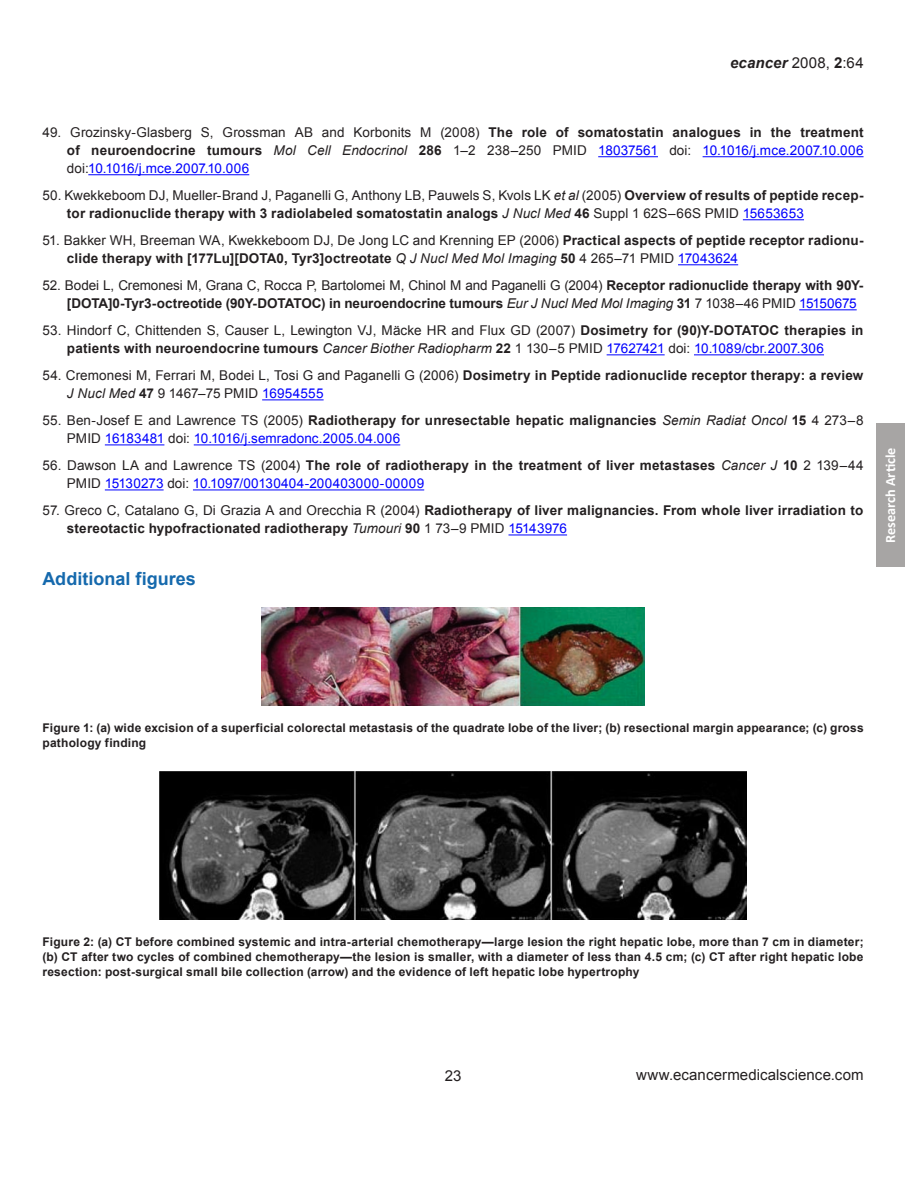
<style>
.page{position:relative;width:919px;height:1187px;background:#fff}
.page>*{position:absolute;margin:0;border:0;box-sizing:border-box;transform-origin:0 0}
.t1{font:700 18px "Arial";color:#1569ad}
.t2{font:15px "Arial";letter-spacing:.005em;color:#231f20}
.t3{font:700 14.25px "Calibri";color:#fff}
.t4{font:700 13.5px/18px "Arial";letter-spacing:.01em;color:#231f20}
.t5{font:13.5px/18px "Arial";letter-spacing:.005em;color:#231f20}
.t6{font:700 12px/15px "Arial";letter-spacing:.015em;color:#231f20}
.s1{font-weight:700;font-style:italic}
.s2{font-weight:700}
.s3{font-style:italic}
.s4{color:#00f}
.s5{font-weight:400}
.s6{font-weight:400;font-style:italic}
.s7{font-weight:400;color:#00f}
</style>
<div class="page">
<div style="left:876px;top:423px;width:28px;height:144px;background:#a7a5a4"></div>
<hr style="left:598px;top:156px;width:60px;height:1px;background:#00f">
<hr style="left:702px;top:156px;width:161px;height:1px;background:#00f">
<hr style="left:88px;top:174px;width:161px;height:1px;background:#00f">
<hr style="left:742px;top:219px;width:62px;height:1px;background:#00f">
<hr style="left:678px;top:264px;width:60px;height:1px;background:#00f">
<hr style="left:799px;top:309px;width:57px;height:1px;background:#00f">
<hr style="left:606px;top:354px;width:58px;height:1px;background:#00f">
<hr style="left:694px;top:354px;width:130px;height:1px;background:#00f">
<hr style="left:262px;top:399px;width:61px;height:1px;background:#00f">
<hr style="left:105px;top:444px;width:59px;height:1px;background:#00f">
<hr style="left:194px;top:444px;width:206px;height:1px;background:#00f">
<hr style="left:105px;top:489px;width:59px;height:1px;background:#00f">
<hr style="left:193px;top:489px;width:231px;height:1px;background:#00f">
<hr style="left:508px;top:534px;width:59px;height:1px;background:#00f">
<img style="left:261px;top:607px;width:383px;height:98px">
<img style="left:160px;top:771px;width:586px;height:148px">
<p class="t2" style="left:730px;top:53px;width:135px"><span class="s1">ecancer</span> 2008, <span class="s2">2</span>:64</p>
<p class="t5" style="left:67px;top:124px;width:798px;text-align:justify;text-indent:-24px">49. Grozinsky-Glasberg S, Grossman AB and Korbonits M (2008) <span class="s2">The role of somatostatin analogues in the treatment of neuroendocrine tumours</span> <span class="s3">Mol Cell Endocrinol</span> <span class="s2">286</span> 1–2 238–250 PMID <span class="s4">18037561</span> doi: <span class="s4">10.1016/j.mce.2007.10.006 </span>doi:<span class="s4">10.1016/j.mce.2007.10.006</span></p>
<p class="t4" style="left:67px;top:187px;width:798px;text-indent:-24px"><span class="s5">50. Kwekkeboom DJ, Mueller-Brand J, Paganelli G, Anthony LB, Pauwels S, Kvols LK</span> <span class="s6">et al</span> <span class="s5">(2005)</span> Overview of results of peptide recep&shy;tor radionuclide therapy with 3 radiolabeled somatostatin analogs <span class="s6">J Nucl Med</span> 46 <span class="s5">Suppl 1 62S–66S PMID</span> <span class="s7">15653653</span></p>
<p class="t4" style="left:67px;top:232px;width:798px;text-indent:-24px"><span class="s5">51. Bakker WH, Breeman WA, Kwekkeboom DJ, De Jong LC and Krenning EP (2006)</span> Practical aspects of peptide receptor radionu&shy;clide therapy with [177Lu][DOTA0, Tyr3]octreotate <span class="s6">Q J Nucl Med Mol Imaging</span> 50 <span class="s5">4 265–71 PMID</span> <span class="s7">17043624</span></p>
<p class="t4" style="left:67px;top:277px;width:798px;text-indent:-24px"><span class="s5">52. Bodei L, Cremonesi M, Grana C, Rocca P, Bartolomei M, Chinol M and Paganelli G (2004)</span> Receptor radionuclide therapy with 90Y-[DOTA]0-Tyr3-octreotide (90Y-DOTATOC) in neuroendocrine tumours <span class="s6">Eur J Nucl Med Mol Imaging</span> 31 <span class="s5">7 1038–46 PMID</span> <span class="s7">15150675</span></p>
<p class="t5" style="left:67px;top:322px;width:798px;text-indent:-24px">53. Hindorf C, Chittenden S, Causer L, Lewington VJ, Mäcke HR and Flux GD (2007) <span class="s2">Dosimetry for (90)Y-DOTATOC therapies in patients with neuroendocrine tumours</span> <span class="s3">Cancer Biother Radiopharm</span> <span class="s2">22</span> 1 130–5 PMID <span class="s4">17627421</span> doi: <span class="s4">10.1089/cbr.2007.306</span></p>
<p class="t5" style="left:67px;top:367px;width:798px;text-indent:-24px">54. Cremonesi M, Ferrari M, Bodei L, Tosi G and Paganelli G (2006) <span class="s2">Dosimetry in Peptide radionuclide receptor therapy: a review<br></span><span class="s3">J Nucl Med</span> <span class="s2">47</span> 9 1467–75 PMID <span class="s4">16954555</span></p>
<p class="t4" style="left:67px;top:412px;width:798px;text-indent:-24px"><span class="s5">55. Ben-Josef E and Lawrence TS (2005)</span> Radiotherapy for unresectable hepatic malignancies <span class="s6">Semin Radiat Oncol</span> 15 <span class="s5">4 273–8<br>PMID</span> <span class="s7">16183481</span> <span class="s5">doi:</span> <span class="s7">10.1016/j.semradonc.2005.04.006</span></p>
<p class="t4" style="left:67px;top:457px;width:798px;text-indent:-24px"><span class="s5">56. Dawson LA and Lawrence TS (2004)</span> The role of radiotherapy in the treatment of liver metastases <span class="s6">Cancer J</span> 10 <span class="s5">2 139–44<br>PMID</span> <span class="s7">15130273</span> <span class="s5">doi:</span> <span class="s7">10.1097/00130404-200403000-00009</span></p>
<p class="t4" style="left:67px;top:502px;width:798px;text-indent:-24px"><span class="s5">57. Greco C, Catalano G, Di Grazia A and Orecchia R (2004)</span> Radiotherapy of liver malignancies. From whole liver irradiation to stereotactic hypofractionated radiotherapy <span class="s6">Tumouri</span> 90 <span class="s5">1 73–9 PMID</span> <span class="s7">15143976</span></p>
<h1 class="t1" style="left:43px;top:566px;width:155px">Additional figures</h1>
<p class="t3" style="left:881px;top:542px;width:97px;rotate:-90deg">Research Article</p>
<p class="t6" style="left:43px;top:720px;width:822px">Figure 1: (a) wide excision of a superficial colorectal metastasis of the quadrate lobe of the liver; (b) resectional margin appearance; (c) gross pathology finding</p>
<p class="t6" style="left:43px;top:934px;width:822px;text-align:justify">Figure 2: (a) CT before combined systemic and intra-arterial chemotherapy—large lesion the right hepatic lobe, more than 7 cm in diameter; (b) CT after two cycles of combined chemotherapy—the lesion is smaller, with a diameter of less than 4.5 cm; (c) CT after right hepatic lobe resection: post-surgical small bile collection (arrow) and the evidence of left hepatic lobe hypertrophy</p>
<p class="t2" style="left:445px;top:1065px;width:18px">23</p>
<p class="t2" style="left:636px;top:1065px;width:229px">www.ecancermedicalscience.com</p>
</div>
